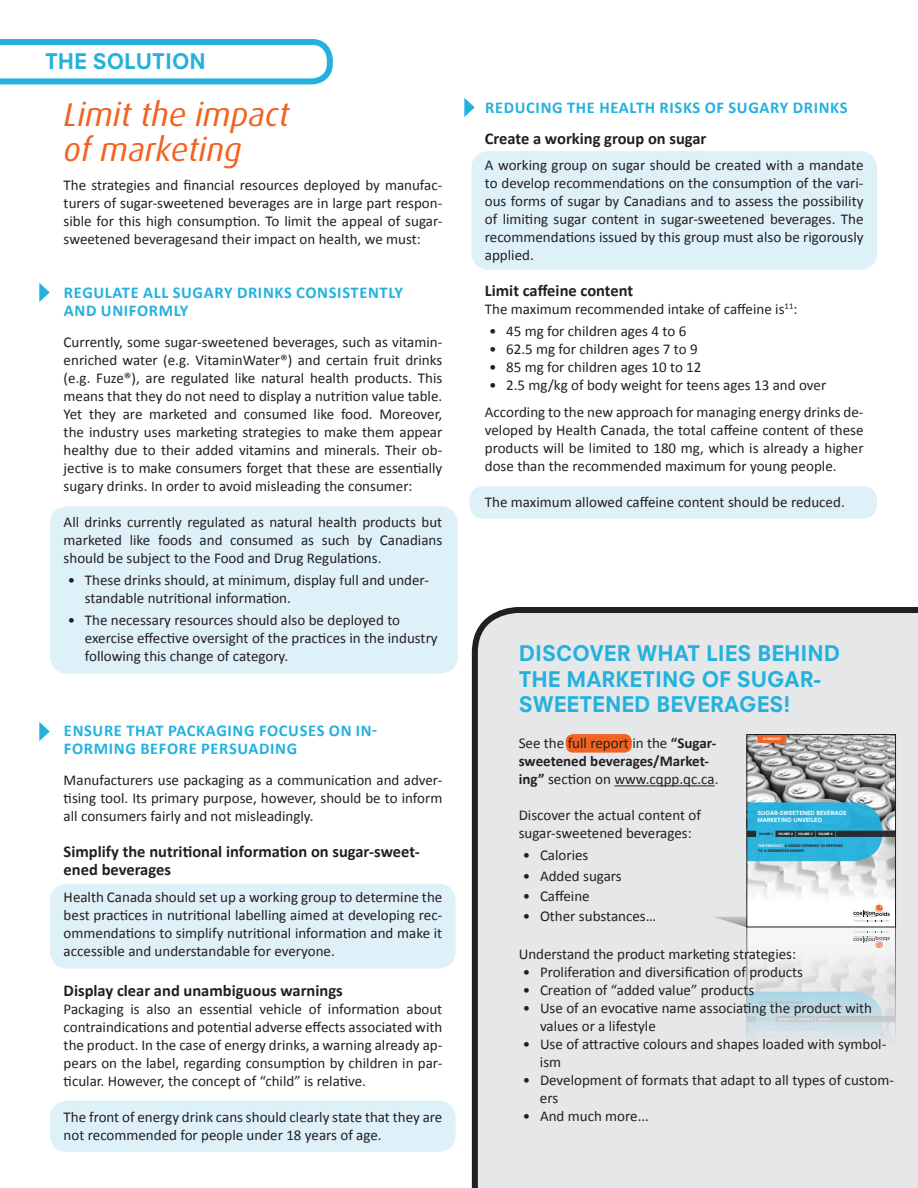
<style>
.page{position:relative;width:918px;height:1188px;background:#fff}
.page>*{position:absolute;margin:0;border:0;box-sizing:border-box;transform-origin:0 0}
.t1{font:italic 33px/34.5px "Dax";color:#f26221}
.t2{font:800 21px/25.5px "Neuzeit S";color:#24b1de}
.t3{font:700 16.5px/18px "Calibri";color:#231f20}
.t4{font:700 16.5px/18px "Calibri";letter-spacing:.04em;color:#24b1de}
.t5{font:15px/18px "Calibri";color:#231f20;text-align:justify}
.t6{font:800 5.55px/7.5px "Neuzeit S";color:#fff}
.t7{font:800 3.45px/4.8px "Neuzeit S";color:#231f20}
.t8{font:800 3.45px "Neuzeit S";color:#fff}
.t9{font:700 2.85px "News Gothic";color:#fff}
.t10{font:700 2.85px "News Gothic";color:#231f20}
.s1{font-weight:700}
.s2{color:#fff}
</style>
<div class="page">
<div style="left:471px;top:607px;width:447px;height:581px;background:#e6e7e9"></div>
<div style="left:566px;top:734px;width:66px;height:19px;background:#f26221;border-radius:8px"></div>
<div style="left:49px;top:506px;width:410px;height:168px;background:#def0f8;border-radius:18px"></div>
<div style="left:48px;top:505px;width:411px;height:170px;border:2px solid #fff;border-radius:18px"></div>
<div style="left:469px;top:485px;width:409px;height:35px;background:#def0f8;border-radius:15px"></div>
<div style="left:468px;top:485px;width:411px;height:35px;border:2px solid #fff;border-radius:15px"></div>
<div style="left:471px;top:150px;width:407px;height:121px;background:#def0f8;border-radius:18px"></div>
<div style="left:470px;top:150px;width:409px;height:121px;border:2px solid #fff;border-radius:18px"></div>
<div style="left:49px;top:883px;width:407px;height:86px;background:#def0f8;border-radius:18px"></div>
<div style="left:48px;top:882px;width:409px;height:88px;border:2px solid #fff;border-radius:18px"></div>
<div style="left:49px;top:1100px;width:407px;height:53px;background:#def0f8;border-radius:18px"></div>
<div style="left:48px;top:1099px;width:409px;height:55px;border:2px solid #fff;border-radius:18px"></div>
<svg style="left:39px;top:283px;width:11px;height:19px"></svg>
<svg style="left:39px;top:722px;width:11px;height:19px"></svg>
<svg style="left:464px;top:98px;width:11px;height:19px"></svg>
<svg style="left:0;top:39px;width:333px;height:46px"></svg>
<div style="left:749px;top:1050px;width:145px;height:66px;background:#e5e6e8"></div>
<img style="left:749px;top:986px;width:145px;height:6px">
<svg style="left:749px;top:948px;width:145px;height:38px;fill:#ebeced"></svg>
<svg style="left:757px;top:1110px;width:29px;height:6px"></svg>
<img style="left:749px;top:736px;width:145px;height:66px">
<img style="left:749px;top:861px;width:145px;height:6px">
<svg style="left:749px;top:867px;width:145px;height:38px"></svg>
<svg style="left:713px;top:905px;width:182px;height:43px"></svg>
<svg style="left:757px;top:736px;width:29px;height:7px"></svg>
<svg style="left:749px;top:802px;width:145px;height:59px;background:#3ba6c9"></svg>
<div style="left:747px;top:734px;width:149px;height:193px;border:1px solid #231f20"></div>
<hr style="left:614px;top:785px;width:101px;height:1px;background:#231f20">
<svg style="left:747px;top:992px;width:149px;height:58px;background:#ccdce3"></svg>
<p class="t2" style="left:45px;top:49px;width:162px">THE SOLUTION</p>
<p class="t1" style="left:64px;top:98px;width:227px">Limit the impact of marketing</p>
<p class="t5" style="left:64px;top:176px;width:380px">The strategies and financial resources deployed by manufac&shy;turers of sugar-sweetened beverages are in large part respon&shy;sible for this high consumption. To limit the appeal of sugar&shy;sweetened beveragesand their impact on health, we must:</p>
<p class="t4" style="left:64px;top:283px;width:341px">REGULATE ALL SUGARY DRINKS CONSISTENTLY</p>
<p class="t4" style="left:64px;top:301px;width:126px">AND UNIFORMLY</p>
<p class="t5" style="left:64px;top:333px;width:380px">Currently, some sugar-sweetened beverages, such as vitamin&shy;enriched water (e.g. VitaminWater®) and certain fruit drinks (e.g. Fuze®), are regulated like natural health products. This means that they do not need to display a nutrition value table.<br>Yet they are marketed and consumed like food. Moreover, the industry uses marketing strategies to make them appear healthy due to their added vitamins and minerals. Their ob&shy;jective is to make consumers forget that these are essentially sugary drinks. In order to avoid misleading the consumer:</p>
<p class="t5" style="left:64px;top:513px;width:380px">All drinks currently regulated as natural health products but marketed like foods and consumed as such by Canadians should be subject to the Food and Drug Regulations.</p>
<p class="t5" style="left:85px;top:571px;width:346px;text-indent:-17px">• These drinks should, at minimum, display full and under&shy;standable nutritional information.</p>
<p class="t5" style="left:85px;top:611px;width:354px;text-align:left;text-indent:-17px">• The necessary resources should also be deployed to exercise effective oversight of the practices in the industry following this change of category.</p>
<p class="t4" style="left:64px;top:721px;width:315px">ENSURE THAT PACKAGING FOCUSES ON IN-<br>FORMING BEFORE PERSUADING</p>
<p class="t5" style="left:64px;top:771px;width:380px">Manufacturers use packaging as a communication and adver&shy;tising tool. Its primary purpose, however, should be to inform all consumers fairly and not misleadingly.</p>
<p class="t3" style="left:64px;top:842px;width:358px">Simplify the nutritional information on sugar-sweet&shy;ened beverages</p>
<p class="t5" style="left:64px;top:888px;width:380px">Health Canada should set up a working group to determine the best practices in nutritional labelling aimed at developing rec&shy;ommendations to simplify nutritional information and make it accessible and understandable for everyone.</p>
<p class="t3" style="left:64px;top:981px;width:281px">Display clear and unambiguous warnings</p>
<p class="t5" style="left:64px;top:1000px;width:380px">Packaging is also an essential vehicle of information about contraindications and potential adverse effects associated with the product. In the case of energy drinks, a warning already ap&shy;pears on the label, regarding consumption by children in par&shy;ticular. However, the concept of “child” is relative.</p>
<p class="t5" style="left:64px;top:1108px;width:380px">The front of energy drink cans should clearly state that they are not recommended for people under 18 years of age.</p>
<p class="t4" style="left:485px;top:98px;width:364px">REDUCING THE HEALTH RISKS OF SUGARY DRINKS</p>
<p class="t3" style="left:485px;top:128px;width:223px">Create a working group on sugar</p>
<p class="t5" style="left:485px;top:156px;width:380px">A working group on sugar should be created with a mandate to develop recommendations on the consumption of the vari&shy;ous forms of sugar by Canadians and to assess the possibility of limiting sugar content in sugar-sweetened beverages. The recommendations issued by this group must also be rigorously applied.</p>
<p class="t3" style="left:485px;top:281px;width:150px">Limit caffeine content</p>
<p class="t5" style="left:485px;top:300px;width:314px">The maximum recommended intake of caffeine is<sup>11</sup>:</p>
<p class="t5" style="left:489px;top:323px;width:199px">• 45 mg for children ages 4 to 6</p>
<p class="t5" style="left:489px;top:341px;width:210px">• 62.5 mg for children ages 7 to 9</p>
<p class="t5" style="left:489px;top:359px;width:214px">• 85 mg for children ages 10 to 12</p>
<p class="t5" style="left:489px;top:377px;width:339px">• 2.5 mg/kg of body weight for teens ages 13 and over</p>
<p class="t5" style="left:485px;top:403px;width:380px">According to the new approach for managing energy drinks de&shy;veloped by Health Canada, the total caffeine content of these products will be limited to 180 mg, which is already a higher dose than the recommended maximum for young people.</p>
<p class="t5" style="left:485px;top:493px;width:361px">The maximum allowed caffeine content should be reduced.</p>
<p class="t2" style="left:519px;top:641px;width:323px">DISCOVER WHAT LIES BEHIND<br>THE MARKETING OF SUGAR-<br>SWEETENED BEVERAGES!</p>
<p class="t5" style="left:519px;top:734px;width:201px;text-align:left">See the full report in the <span class="s1">“Sugar&shy;sweetened beverages/Market&shy;ing”</span> section on www.cqpp.qc.ca.</p>
<p class="t5" style="left:519px;top:806px;width:184px">Discover the actual content of sugar-sweetened beverages:</p>
<p class="t5" style="left:523px;top:847px;width:67px">• Calories</p>
<p class="t5" style="left:523px;top:867px;width:100px">• Added sugars</p>
<p class="t5" style="left:523px;top:887px;width:68px">• Caffeine</p>
<p class="t5" style="left:523px;top:907px;width:135px">• Other substances…</p>
<p class="t5" style="left:519px;top:945px;width:279px">Understand the product marketing strategies:</p>
<p class="t5" style="left:523px;top:963px;width:282px">• Proliferation and diversification of products</p>
<p class="t5" style="left:523px;top:981px;width:233px">• Creation of “added value” products</p>
<p class="t5" style="left:540px;top:999px;width:334px;text-indent:-17px">• Use of an evocative name associating the product with values or a lifestyle</p>
<p class="t5" style="left:540px;top:1035px;width:348px;text-indent:-17px">• Use of attractive colours and shapes loaded with symbol&shy;ism</p>
<p class="t5" style="left:540px;top:1071px;width:355px;text-indent:-17px">• Development of formats that adapt to all types of custom&shy;ers</p>
<p class="t5" style="left:523px;top:1107px;width:128px">• And much more...</p>
<p class="t8" style="left:763px;top:737px;width:20px">SUMMARY</p>
<p class="t6" style="left:757px;top:809px;width:91px">SUGAR-SWEETENED BEVERAGE<br>MARKETING UNVEILED</p>
<p class="t10" style="left:759px;top:832px;width:16px">VOLUME 1</p>
<p class="t9" style="left:779px;top:832px;width:16px">VOLUME 2</p>
<p class="t9" style="left:798px;top:832px;width:16px">VOLUME 3</p>
<p class="t9" style="left:818px;top:832px;width:16px">VOLUME 4</p>
<p class="t7" style="left:758px;top:844px;width:86px"><span class="s2">THE PRODUCT:</span> A VARIED OFFERING TO RESPOND<br>TO A SEGMENTED MARKET</p>
</div>
